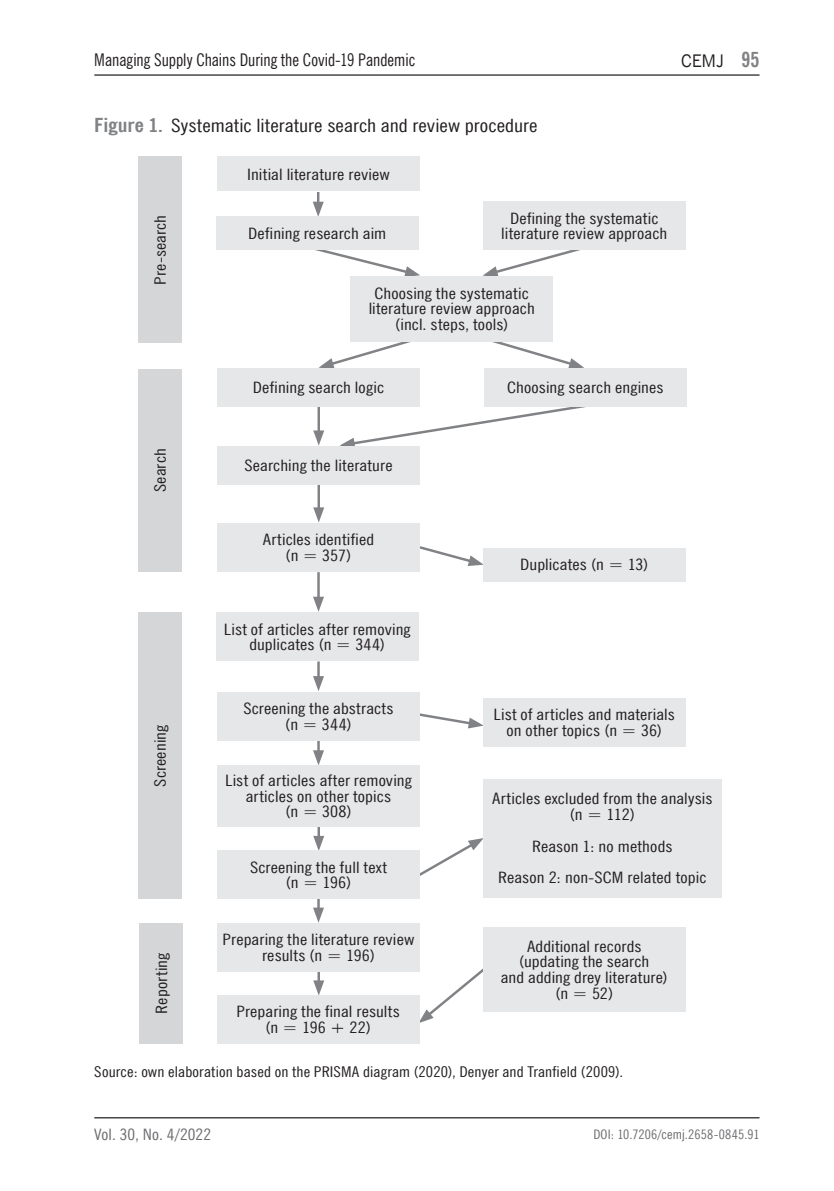
<style>
.page{position:relative;width:834px;height:1191px;background:#fff}
.page>*{position:absolute;margin:0;border:0;box-sizing:border-box;transform-origin:0 0}
.t1{font:18.38px "News Goth Cn EU";color:#231f20;scale:1.2 1}
.t2{font:17.5px "News Goth Cn EU";color:#231f20}
.t3{font:17.5px "News Goth EU";color:#231f20}
.t4{font:15.75px/15.8px "News Goth Cn EU";letter-spacing:.005em;color:#231f20;text-align:center;scale:1.2 1}
.t5{font:15.75px "News Goth Cn EU";letter-spacing:.005em;color:#6c6d70;scale:1.15 1}
.t6{font:14.88px "News Goth Cn EU";letter-spacing:.01em;color:#231f20;scale:1.15 1}
.t7{font:13.12px "News Goth Cn EU";letter-spacing:.015em;color:#6c6d70;scale:1.1 1}
.s1{font-family:"News Goth Cn EU";font-weight:700;font-size:21px;color:#808285}
.s2{font-weight:700;font-size:19.25px;color:#808285}
</style>
<div class="page">
<hr style="left:94px;top:1117px;width:665px;height:1px;background:#231f20">
<hr style="left:94px;top:74px;width:665px;height:2px;background:#231f20">
<div style="left:217px;top:156px;width:202px;height:34px;background:#e6e7e9"></div>
<div style="left:140px;top:923px;width:43px;height:120px;background:#d5d6d8"></div>
<div style="left:138px;top:369px;width:44px;height:202px;background:#d5d6d8"></div>
<div style="left:138px;top:612px;width:44px;height:287px;background:#d5d6d8"></div>
<div style="left:138px;top:156px;width:44px;height:187px;background:#d5d6d8"></div>
<hr style="left:317px;top:970px;width:3px;height:15px;background:#808285">
<svg style="left:313px;top:980px;width:11px;height:15px"></svg>
<hr style="left:317px;top:898px;width:3px;height:14px;background:#808285">
<svg style="left:313px;top:907px;width:11px;height:15px"></svg>
<hr style="left:317px;top:826px;width:3px;height:14px;background:#808285">
<svg style="left:313px;top:836px;width:11px;height:14px"></svg>
<hr style="left:317px;top:740px;width:3px;height:15px;background:#808285">
<svg style="left:313px;top:750px;width:11px;height:15px"></svg>
<svg style="left:313px;top:192px;width:10px;height:24px"></svg>
<svg style="left:482px;top:250px;width:98px;height:27px"></svg>
<svg style="left:315px;top:245px;width:105px;height:31px"></svg>
<svg style="left:318px;top:341px;width:110px;height:28px"></svg>
<svg style="left:474px;top:333px;width:110px;height:35px"></svg>
<svg style="left:339px;top:402px;width:253px;height:46px"></svg>
<hr style="left:317px;top:572px;width:3px;height:29px;background:#808285">
<svg style="left:313px;top:596px;width:11px;height:16px"></svg>
<hr style="left:317px;top:483px;width:3px;height:29px;background:#808285">
<svg style="left:313px;top:507px;width:11px;height:15px"></svg>
<hr style="left:317px;top:406px;width:3px;height:29px;background:#808285">
<svg style="left:313px;top:430px;width:11px;height:15px"></svg>
<hr style="left:317px;top:661px;width:3px;height:19px;background:#808285">
<svg style="left:313px;top:676px;width:11px;height:15px"></svg>
<svg style="left:419px;top:544px;width:64px;height:22px"></svg>
<svg style="left:419px;top:711px;width:64px;height:17px"></svg>
<svg style="left:419px;top:838px;width:64px;height:40px"></svg>
<svg style="left:418px;top:966px;width:69px;height:57px"></svg>
<div style="left:217px;top:157px;width:202px;height:34px;background:#e6e7e9"></div>
<div style="left:216px;top:216px;width:202px;height:34px;background:#e6e7e9"></div>
<div style="left:217px;top:368px;width:202px;height:38px;background:#e6e7e9"></div>
<div style="left:217px;top:446px;width:202px;height:39px;background:#e6e7e9"></div>
<div style="left:217px;top:523px;width:202px;height:48px;background:#e6e7e9"></div>
<div style="left:483px;top:548px;width:202px;height:33px;background:#e6e7e9"></div>
<div style="left:484px;top:368px;width:202px;height:38px;background:#e6e7e9"></div>
<div style="left:216px;top:612px;width:202px;height:49px;background:#e6e7e9"></div>
<div style="left:217px;top:995px;width:202px;height:48px;background:#e6e7e9"></div>
<div style="left:217px;top:923px;width:202px;height:48px;background:#e6e7e9"></div>
<div style="left:217px;top:850px;width:202px;height:49px;background:#e6e7e9"></div>
<div style="left:217px;top:765px;width:202px;height:62px;background:#e6e7e9"></div>
<div style="left:217px;top:692px;width:202px;height:48px;background:#e6e7e9"></div>
<div style="left:483px;top:698px;width:202px;height:48px;background:#e6e7e9"></div>
<div style="left:483px;top:778px;width:238px;height:119px;background:#e6e7e9"></div>
<div style="left:483px;top:927px;width:202px;height:84px;background:#e6e7e9"></div>
<div style="left:483px;top:202px;width:202px;height:48px;background:#e6e7e9"></div>
<div style="left:350px;top:276px;width:202px;height:65px;background:#e6e7e9"></div>
<p class="t2" style="left:94px;top:49px;width:322px">Managing Supply Chains During the Covid-19 Pandemic</p>
<p class="t3" style="left:681px;top:50px;width:80px">CEMJ <span class="s1">95</span></p>
<p class="t1" style="left:94px;top:114px;width:371px"><span class="s2">Figure 1.</span> Systematic literature search and review procedure</p>
<p class="t4" style="left:152px;top:285px;width:60px;rotate:-90deg">Pre-search</p>
<p class="t4" style="left:152px;top:492px;width:38px;rotate:-90deg">Search</p>
<p class="t4" style="left:152px;top:786px;width:53px;rotate:-90deg">Screening</p>
<p class="t4" style="left:154px;top:1013px;width:52px;rotate:-90deg">Reporting</p>
<p class="t4" style="left:247px;top:167px;width:120px">Initial literature review</p>
<p class="t4" style="left:248px;top:226px;width:116px">Defining research aim</p>
<p class="t4" style="left:501px;top:210px;width:140px">Defining the systematic literature review approach</p>
<p class="t4" style="left:368px;top:285px;width:140px">Choosing the systematic literature review approach (incl. steps, tools)</p>
<p class="t4" style="left:253px;top:379px;width:111px">Defining search logic</p>
<p class="t4" style="left:244px;top:458px;width:125px">Searching the literature</p>
<p class="t4" style="left:263px;top:532px;width:94px">Articles identified (n = 357)</p>
<p class="t4" style="left:224px;top:621px;width:157px">List of articles after removing duplicates (n = 344)</p>
<p class="t4" style="left:507px;top:379px;width:132px">Choosing search engines</p>
<p class="t4" style="left:520px;top:557px;width:108px">Duplicates (n = 13)</p>
<p class="t4" style="left:243px;top:700px;width:127px">Screening the abstracts (n = 344)</p>
<p class="t4" style="left:493px;top:707px;width:153px">List of articles and materials on other topics (n = 36)</p>
<p class="t4" style="left:225px;top:772px;width:157px">List of articles after removing articles on other topics<br>(n = 308)</p>
<p class="t4" style="left:250px;top:859px;width:116px">Screening the full text (n = 196)</p>
<p class="t4" style="left:222px;top:931px;width:161px">Preparing the literature review results (n = 196)</p>
<p class="t4" style="left:236px;top:1004px;width:137px">Preparing the final results (n = 196 + 22)</p>
<p class="t4" style="left:492px;top:791px;width:185px">Articles excluded from the analysis (n = 112)</p>
<p class="t4" style="left:498px;top:830px;width:175px;line-height:31.5px">Reason 1: no methods<br>Reason 2: non-SCM related topic</p>
<p class="t4" style="left:500px;top:938px;width:141px">Additional records (updating the search<br>and adding drey literature) (n = 52)</p>
<p class="t6" style="left:94px;top:1062px;width:461px">Source: own elaboration based on the PRISMA diagram (2020), Denyer and Tranfield (2009).</p>
<p class="t5" style="left:94px;top:1124px;width:103px">Vol. 30, No. 4/2022</p>
<p class="t7" style="left:593px;top:1126px;width:152px">DOI: 10.7206/cemj.2658-0845.91</p>
</div>
